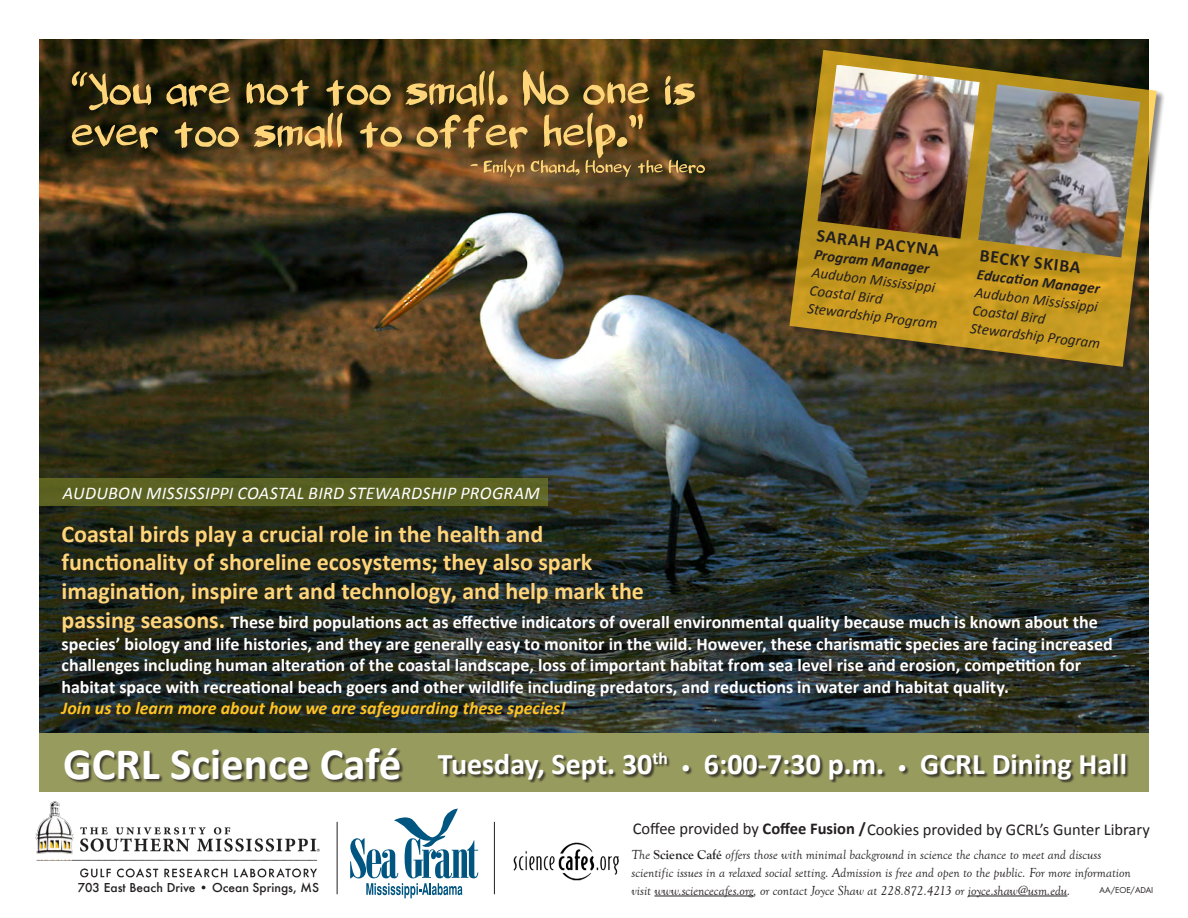
<style>
.page{position:relative;width:1188px;height:918px;background:#fff}
.page>*{position:absolute;margin:0;border:0;box-sizing:border-box;transform-origin:0 0}
.t1{font:700 45px "Calibri";color:#fff}
.t2{font:700 30px "Calibri";color:#fff}
.t3{font:700 24px/28.8px "Calibri";letter-spacing:-.005em;color:#fed579}
.t4{font:700 18px/21.6px "Calibri";color:#fff}
.t5{font:italic 18px "Calibri";letter-spacing:.015em;color:#fff}
.t6{font:700 18px "Calibri";color:#231f20}
.t7{font:16.5px "Calibri";color:#231f20}
.t8{font:italic 15px/18px "Calibri";color:#231f20}
.t9{font:italic 700 15px "Calibri";color:#231f20}
.t10{font:italic 13.5px/18px "Goudy Old Style T";color:#231f20}
.t11{font:500 12px "Futura";color:#231f20}
.t12{font:9px "Futura Boo";color:#231f20}
.s1{font-size:24px;color:#fed579}
.s2{font-style:italic;color:#fec422}
.s3{font-size:18px}
.s4{font-weight:700}
.s5{font-weight:700;font-style:normal}
</style>
<div class="page">
<img style="left:39px;top:39px;width:1110px;height:694px">
<hr style="left:337px;top:822px;width:1px;height:72px;background:#231f20">
<hr style="left:654px;top:896px;width:100px;height:1px;background:#231f20">
<hr style="left:968px;top:896px;width:99px;height:1px;background:#231f20">
<img style="left:513px;top:842px;width:105px;height:38px">
<img style="left:35px;top:801px;width:285px;height:77px">
<svg style="left:350px;top:808px;width:128px;height:90px"></svg>
<hr style="left:494px;top:822px;width:1px;height:72px;background:#231f20">
<div style="left:39px;top:733px;width:1110px;height:59px;background:#989b5e"></div>
<div style="left:65px;top:749px;width:339px;height:34px;background:#231f20;opacity:.75"></div>
<div style="left:439px;top:753px;width:690px;height:30px;background:#231f20;opacity:.75"></div>
<div style="left:57px;top:526px;width:1054px;height:195px;background:#231f20;opacity:.75"></div>
<div style="left:39px;top:478px;width:509px;height:28px;background:#5b6222"></div>
<div style="left:789px;top:50px;width:376px;height:326px;background:#231f20;opacity:.75"></div>
<svg style="left:789px;top:50px;width:368px;height:317px"></svg>
<img style="left:818px;top:65px;width:162px;height:174px">
<img style="left:978px;top:84px;width:162px;height:173px">
<svg style="left:72px;top:70px;width:633px;height:107px"></svg>
<p class="t5" style="left:63px;top:481px;width:478px">AUDUBON MISSISSIPPI COASTAL BIRD STEWARDSHIP PROGRAM</p>
<p class="t6" style="left:818px;top:224px;width:125px;rotate:7deg">SARAH PACYNA</p>
<p class="t9" style="left:815px;top:245px;width:118px;rotate:7deg">Program Manager</p>
<p class="t8" style="left:813px;top:263px;width:132px;rotate:7deg">Audubon Mississippi<br>Coastal Bird<br>Stewardship Program</p>
<p class="t6" style="left:981px;top:244px;width:103px;rotate:7deg">BECKY SKIBA</p>
<p class="t9" style="left:978px;top:265px;width:125px;rotate:7deg">Education Manager</p>
<p class="t8" style="left:976px;top:282px;width:132px;rotate:7deg">Audubon Mississippi<br>Coastal Bird<br>Stewardship Program</p>
<p class="t3" style="left:62px;top:519px;width:584px">Coastal birds play a crucial role in the health and functionality of shoreline ecosystems; they also spark imagination, inspire art and technology, and help mark the</p>
<p class="t4" style="left:62px;top:611px;width:1053px"><span class="s1">passing seasons.</span> These bird populations act as effective indicators of overall environmental quality because much is known about the species’ biology and life histories, and they are generally easy to monitor in the wild. However, these charismatic species are facing increased challenges including human alteration of the coastal landscape, loss of important habitat from sea level rise and erosion, competition for habitat space with recreational beach goers and other wildlife including predators, and reductions in water and habitat quality.<br><span class="s2">Join us to learn more about how we are safeguarding these species!</span></p>
<p class="t1" style="left:63px;top:735px;width:340px">GCRL Science Café</p>
<p class="t2" style="left:438px;top:745px;width:691px">Tuesday, Sept. 30<sup>th</sup> <span class="s3">•</span> 6:00-7:30 p.m. <span class="s3">•</span> GCRL Dining Hall</p>
<p class="t11" style="left:78px;top:880px;width:243px">703 East Beach Drive • Ocean Springs, MS</p>
<p class="t7" style="left:633px;top:819px;width:519px">Coffee provided by <span class="s4">Coffee Fusion /</span>Cookies provided by GCRL’s Gunter Library</p>
<p class="t10" style="left:632px;top:846px;width:501px">The <span class="s5">Science Café</span> offers those with minimal background in science the chance to meet and discuss scientific issues in a relaxed social setting. Admission is free and open to the public. For more information visit www.sciencecafes.org, or contact Joyce Shaw at 228.872.4213 or joyce.shaw@usm.edu.</p>
<p class="t12" style="left:1099px;top:884px;width:55px">AA/EOE/ADAI</p>
</div>
